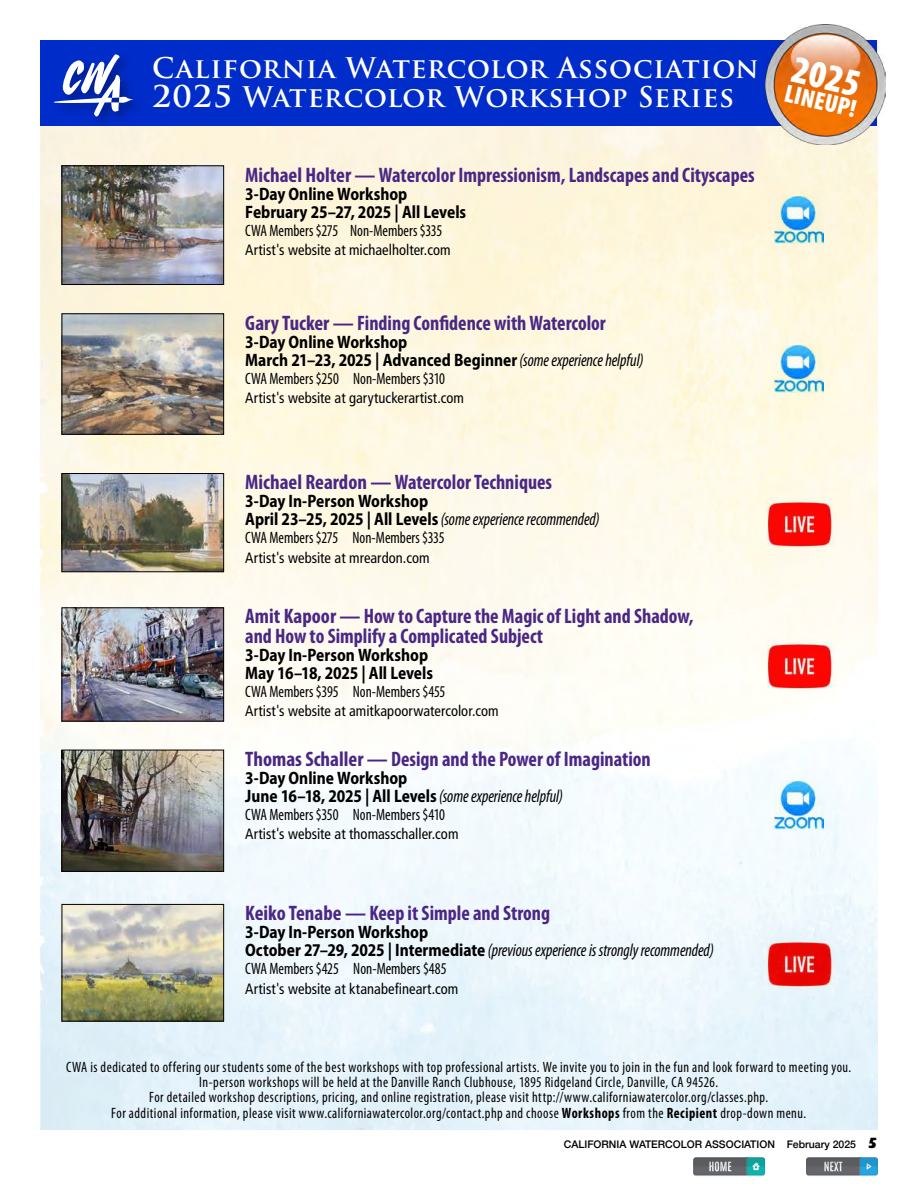
<style>
.page{position:relative;width:918px;height:1188px;background:#fff}
.page>*{position:absolute;margin:0;border:0;box-sizing:border-box;transform-origin:0 0}
.t1{font:900 condensed 39px "Myriad Pro";color:#fff}
.t2{font:700 27.75px/28.5px "Trajan Pro";letter-spacing:.025em;color:#fff}
.t3{font:900 condensed 25.35px "Myriad Pro";color:#fff}
.t4{font:700 condensed 21px/19.5px "Myriad Pro";color:#4a2784}
.t5{font:700 semi-condensed 18px/18px "Myriad Pro";color:#000;scale:.92 1}
.t6{font:condensed 16.5px "Myriad Pro";color:#000;scale:.92 1}
.t7{font:condensed 15px/15.5px "Myriad Pro";letter-spacing:.035em;color:#000;text-align:center;scale:.94 1}
.t8{font:condensed 15px "Frutiger";letter-spacing:.005em;color:#000}
.t9{font:500 10.5px "Helvetica Neue";color:#000}
.s1{font-size:33.9px}
.s2{font-weight:400;font-style:italic;font-stretch:condensed}
.s3{font-weight:700}
.s4{font-family:"Humanist 521 BT";font-weight:800;font-size:15px}
</style>
<div class="page">
<svg style="left:693px;top:1157px;width:72px;height:19px"></svg>
<svg style="left:806px;top:1157px;width:72px;height:19px"></svg>
<img style="left:40px;top:126px;width:838px;height:1004px">
<div style="left:40px;top:40px;width:838px;height:86px;background:#002cca"></div>
<div style="left:52px;top:51px;width:93px;height:78px;background:#000;opacity:.35"></div>
<svg style="left:54px;top:54px;width:81px;height:65px"></svg>
<img style="left:64px;top:316px;width:158px;height:116px">
<img style="left:775px;top:345px;width:49px;height:47px">
<img style="left:64px;top:168px;width:158px;height:115px">
<div style="left:62px;top:166px;width:162px;height:119px;border:1px solid #000"></div>
<img style="left:775px;top:196px;width:49px;height:48px">
<img style="left:64px;top:752px;width:158px;height:117px">
<div style="left:62px;top:750px;width:162px;height:121px;border:1px solid #000"></div>
<img style="left:775px;top:782px;width:49px;height:47px">
<img style="left:64px;top:610px;width:158px;height:109px">
<img style="left:766px;top:639px;width:69px;height:51px">
<img style="left:64px;top:906px;width:158px;height:113px">
<div style="left:62px;top:904px;width:162px;height:117px;border:1px solid #000"></div>
<img style="left:766px;top:937px;width:69px;height:51px">
<img style="left:64px;top:475px;width:158px;height:95px">
<div style="left:62px;top:473px;width:162px;height:99px;border:1px solid #000"></div>
<img style="left:766px;top:497px;width:69px;height:51px">
<img style="left:765px;top:24px;width:120px;height:120px">
<h2 class="t2" style="left:152px;top:54px;width:608px">California Watercolor Association<br><span class="s1">2025</span> Watercolor Workshop Series</h2>
<h3 class="t4" style="left:245px;top:164px;width:511px">Michael Holter — Watercolor Impressionism, Landscapes and Cityscapes</h3>
<p class="t5" style="left:245px;top:185px;width:242px">3-Day Online Workshop<br>February 25–27, 2025 | All Levels</p>
<p class="t6" style="left:245px;top:220px;width:216px">CWA Members $275 Non-Members $335</p>
<p class="t8" style="left:245px;top:241px;width:207px">Artist's website at michaelholter.com</p>
<h3 class="t4" style="left:245px;top:312px;width:362px">Gary Tucker — Finding Confidence with Watercolor</h3>
<p class="t5" style="left:245px;top:333px;width:434px">3-Day Online Workshop<br>March 21–23, 2025 | Advanced Beginner <span class="s2">(some experience helpful)</span></p>
<p class="t6" style="left:245px;top:368px;width:219px">CWA Members $250 Non-Members $310</p>
<p class="t8" style="left:245px;top:389px;width:220px">Artist's website at garytuckerartist.com</p>
<h1 class="t1" style="left:799px;top:44px;width:71px;rotate:14deg">2025</h1>
<h3 class="t3" style="left:789px;top:77px;width:74px;rotate:14deg">LINEUP!</h3>
<h3 class="t4" style="left:245px;top:472px;width:308px">Michael Reardon — Watercolor Techniques</h3>
<p class="t5" style="left:245px;top:492px;width:387px">3-Day In-Person Workshop<br>April 23–25, 2025 | All Levels <span class="s2">(some experience recommended)</span></p>
<p class="t6" style="left:245px;top:528px;width:218px">CWA Members $275 Non-Members $335</p>
<p class="t8" style="left:245px;top:549px;width:186px">Artist's website at mreardon.com</p>
<h3 class="t4" style="left:245px;top:606px;width:450px">Amit Kapoor — How to Capture the Magic of Light and Shadow, and How to Simplify a Complicated Subject</h3>
<p class="t5" style="left:245px;top:646px;width:206px">3-Day In-Person Workshop<br>May 16–18, 2025 | All Levels</p>
<p class="t6" style="left:245px;top:681px;width:219px">CWA Members $395 Non-Members $455</p>
<p class="t8" style="left:245px;top:702px;width:255px">Artist's website at amitkapoorwatercolor.com</p>
<h3 class="t4" style="left:245px;top:749px;width:407px">Thomas Schaller — Design and the Power of Imagination</h3>
<p class="t5" style="left:245px;top:769px;width:347px">3-Day Online Workshop<br>June 16–18, 2025 | All Levels <span class="s2">(some experience helpful)</span></p>
<p class="t6" style="left:245px;top:804px;width:219px">CWA Members $350 Non-Members $410</p>
<p class="t8" style="left:245px;top:825px;width:215px">Artist's website at thomasschaller.com</p>
<h3 class="t4" style="left:245px;top:903px;width:306px">Keiko Tenabe — Keep it Simple and Strong</h3>
<p class="t5" style="left:245px;top:923px;width:511px">3-Day In-Person Workshop<br>October 27–29, 2025 | Intermediate <span class="s2">(previous experience is strongly recommended)</span></p>
<p class="t6" style="left:245px;top:959px;width:220px">CWA Members $425 Non-Members $485</p>
<p class="t8" style="left:245px;top:980px;width:215px">Artist's website at ktanabefineart.com</p>
<p class="t7" style="left:66px;top:1059px;width:837px">CWA is dedicated to offering our students some of the best workshops with top professional artists. We invite you to join in the fun and look forward to meeting you.<br>In-person workshops will be held at the Danville Ranch Clubhouse, 1895 Ridgeland Circle, Danville, CA 94526.<br>For detailed workshop descriptions, pricing, and online registration, please visit http://www.californiawatercolor.org/classes.php.<br>For additional information, please visit www.californiawatercolor.org/contact.php and choose <span class="s3">Workshops</span> from the <span class="s3">Recipient</span> drop-down menu.</p>
<p class="t9" style="left:564px;top:1135px;width:315px">CALIFORNIA WATERCOLOR ASSOCIATION February 2025 <span class="s4">5</span></p>
</div>
